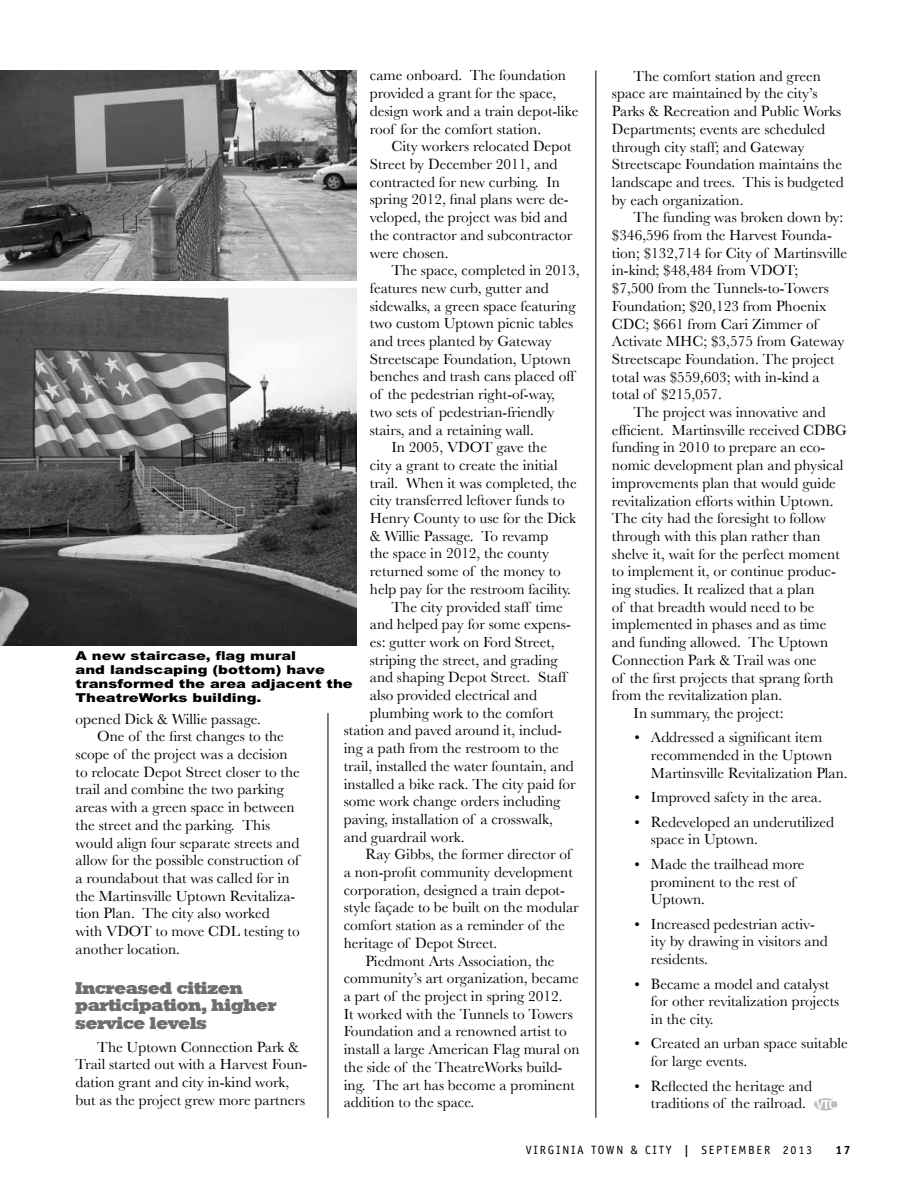
<style>
.page{position:relative;width:918px;height:1188px;background:#fff}
.page>*{position:absolute;margin:0;border:0;box-sizing:border-box;transform-origin:0 0}
.t1{font:16.5px/17.2px "Roland";color:#6d6e71}
.t2{font:15.3px/17.7px "Baskerville";color:#000}
.t3{font:900 12.3px/13.8px "Arial";color:#000;scale:1.2 1}
.t4{font:12px "Officina Sans";letter-spacing:.15em;color:#000}
.t5{font:700 12px "Officina Sans";color:#000}
.s1{font-weight:700}
</style>
<div class="page">
<hr style="left:596px;top:70px;width:1px;height:1048px;background:#000">
<hr style="left:328px;top:70px;width:1px;height:1048px;background:#000">
<div style="left:238px;top:32px;width:127px;height:681px;background:#fff"></div>
<img style="left:0;top:289px;width:356px;height:357px">
<img style="left:0;top:70px;width:356px;height:211px">
<div style="left:814px;top:1098px;width:23px;height:12px;background:#bcbec0;border-radius:50%"></div>
<svg style="left:816px;top:1100px;width:19px;height:9px"></svg>
<p class="t2" style="left:370px;top:67px;width:210px">came onboard. The foundation provided a grant for the space, design work and a train depot-like roof for the comfort station.</p>
<p class="t2" style="left:370px;top:137px;width:204px;text-indent:22px">City workers relocated Depot<br>Street by December 2011, and contracted for new curbing. In spring 2012, final plans were de&shy;veloped, the project was bid and the contractor and subcontractor were chosen.</p>
<p class="t2" style="left:391px;top:261px;width:190px">The space, completed in 2013,</p>
<p class="t2" style="left:370px;top:279px;width:180px">features new curb, gutter and</p>
<p class="t2" style="left:370px;top:297px;width:207px">sidewalks, a green space featuring</p>
<p class="t2" style="left:370px;top:314px;width:205px">two custom Uptown picnic tables</p>
<p class="t2" style="left:370px;top:332px;width:183px">and trees planted by Gateway</p>
<p class="t2" style="left:370px;top:350px;width:202px">Streetscape Foundation, Uptown</p>
<p class="t2" style="left:370px;top:367px;width:206px">benches and trash cans placed off</p>
<p class="t2" style="left:370px;top:385px;width:187px">of the pedestrian right-of-way,</p>
<p class="t2" style="left:370px;top:403px;width:186px">two sets of pedestrian-friendly</p>
<p class="t2" style="left:370px;top:421px;width:166px">stairs, and a retaining wall.</p>
<p class="t2" style="left:391px;top:438px;width:157px">In 2005, VDOT gave the</p>
<p class="t2" style="left:370px;top:456px;width:189px">city a grant to create the initial</p>
<p class="t2" style="left:370px;top:474px;width:208px">trail. When it was completed, the</p>
<p class="t2" style="left:370px;top:491px;width:196px">city transferred leftover funds to</p>
<p class="t2" style="left:370px;top:509px;width:208px">Henry County to use for the Dick</p>
<p class="t2" style="left:370px;top:527px;width:180px">&amp; Willie Passage. To revamp</p>
<p class="t2" style="left:370px;top:544px;width:181px">the space in 2012, the county</p>
<p class="t2" style="left:370px;top:562px;width:192px">returned some of the money to</p>
<p class="t2" style="left:370px;top:580px;width:203px">help pay for the restroom facility.</p>
<p class="t2" style="left:391px;top:598px;width:173px">The city provided staff time</p>
<p class="t2" style="left:370px;top:615px;width:202px">and helped pay for some expens-</p>
<p class="t2" style="left:370px;top:633px;width:186px">es: gutter work on Ford Street,</p>
<p class="t2" style="left:370px;top:651px;width:189px">striping the street, and grading</p>
<p class="t2" style="left:370px;top:668px;width:198px">and shaping Depot Street. Staff</p>
<p class="t2" style="left:370px;top:686px;width:169px">also provided electrical and</p>
<p class="t2" style="left:370px;top:704px;width:185px">plumbing work to the comfort</p>
<p class="t2" style="left:344px;top:722px;width:220px">station and paved around it, includ-</p>
<p class="t2" style="left:344px;top:739px;width:217px">ing a path from the restroom to the</p>
<p class="t2" style="left:344px;top:757px;width:232px">trail, installed the water fountain, and</p>
<p class="t2" style="left:344px;top:775px;width:233px">installed a bike rack. The city paid for</p>
<p class="t2" style="left:344px;top:792px;width:218px">some work change orders including</p>
<p class="t2" style="left:344px;top:810px;width:211px">paving, installation of a crosswalk,</p>
<p class="t2" style="left:344px;top:828px;width:122px">and guardrail work.</p>
<p class="t2" style="left:365px;top:845px;width:207px">Ray Gibbs, the former director of</p>
<p class="t2" style="left:344px;top:863px;width:231px">a non-profit community development</p>
<p class="t2" style="left:344px;top:881px;width:223px">corporation, designed a train depot-</p>
<p class="t2" style="left:344px;top:899px;width:237px">style façade to be built on the modular</p>
<p class="t2" style="left:344px;top:916px;width:223px">comfort station as a reminder of the</p>
<p class="t2" style="left:344px;top:934px;width:155px">heritage of Depot Street.</p>
<p class="t2" style="left:365px;top:952px;width:191px">Piedmont Arts Association, the</p>
<p class="t2" style="left:344px;top:969px;width:237px">community’s art organization, became</p>
<p class="t2" style="left:344px;top:987px;width:220px">a part of the project in spring 2012.</p>
<p class="t2" style="left:344px;top:1005px;width:231px">It worked with the Tunnels to Towers</p>
<p class="t2" style="left:344px;top:1022px;width:224px">Foundation and a renowned artist to</p>
<p class="t2" style="left:344px;top:1040px;width:237px">install a large American Flag mural on</p>
<p class="t2" style="left:344px;top:1058px;width:220px">the side of the TheatreWorks build-</p>
<p class="t2" style="left:344px;top:1076px;width:233px">ing. The art has become a prominent</p>
<p class="t2" style="left:344px;top:1093px;width:132px">addition to the space.</p>
<p class="t3" style="left:76px;top:649px;width:232px">A new staircase, flag mural<br>and landscaping (bottom) have transformed the area adjacent the<br>TheatreWorks building.</p>
<p class="t2" style="left:76px;top:710px;width:187px">opened Dick &amp; Willie passage.</p>
<p class="t2" style="left:97px;top:727px;width:188px">One of the first changes to the</p>
<p class="t2" style="left:76px;top:745px;width:214px">scope of the project was a decision</p>
<p class="t2" style="left:76px;top:763px;width:226px">to relocate Depot Street closer to the</p>
<p class="t2" style="left:76px;top:780px;width:210px">trail and combine the two parking</p>
<p class="t2" style="left:76px;top:798px;width:221px">areas with a green space in between</p>
<p class="t2" style="left:76px;top:816px;width:196px">the street and the parking. This</p>
<p class="t2" style="left:76px;top:834px;width:225px">would align four separate streets and</p>
<p class="t2" style="left:76px;top:851px;width:225px">allow for the possible construction of</p>
<p class="t2" style="left:76px;top:869px;width:215px">a roundabout that was called for in</p>
<p class="t2" style="left:76px;top:887px;width:221px">the Martinsville Uptown Revitaliza-</p>
<p class="t2" style="left:76px;top:904px;width:196px">tion Plan. The city also worked</p>
<p class="t2" style="left:76px;top:922px;width:226px">with VDOT to move CDL testing to</p>
<p class="t2" style="left:76px;top:940px;width:106px">another location.</p>
<p class="t1" style="left:76px;top:980px;width:202px">Increased citizen participation, higher service levels</p>
<p class="t2" style="left:76px;top:1038px;width:233px;text-indent:22px">The Uptown Connection Park &amp; Trail started out with a Harvest Foun&shy;dation grant and city in-kind work, but as the project grew more partners</p>
<p class="t2" style="left:612px;top:67px;width:233px;text-indent:22px">The comfort station and green space are maintained by the city’s Parks &amp; Recreation and Public Works Departments; events are scheduled through city staff; and Gateway Streetscape Foundation maintains the landscape and trees. This is budgeted by each organization.</p>
<p class="t2" style="left:612px;top:208px;width:237px;text-indent:22px">The funding was broken down by: $346,596 from the Harvest Founda&shy;tion; $132,714 for City of Martinsville in-kind; $48,484 from VDOT;<br>$7,500 from the Tunnels-to-Towers<br>Foundation; $20,123 from Phoenix<br>CDC; $661 from Cari Zimmer of<br>Activate MHC; $3,575 from Gateway<br>Streetscape Foundation. The project total was $559,603; with in-kind a total of $215,057.</p>
<p class="t2" style="left:634px;top:403px;width:194px">The project was innovative and</p>
<p class="t2" style="left:612px;top:421px;width:237px">efficient. Martinsville received CDBG</p>
<p class="t2" style="left:612px;top:438px;width:215px">funding in 2010 to prepare an eco-</p>
<p class="t2" style="left:612px;top:456px;width:233px">nomic development plan and physical</p>
<p class="t2" style="left:612px;top:474px;width:226px">improvements plan that would guide</p>
<p class="t2" style="left:612px;top:492px;width:223px">revitalization efforts within Uptown.</p>
<p class="t2" style="left:612px;top:509px;width:216px">The city had the foresight to follow</p>
<p class="t2" style="left:612px;top:527px;width:210px">through with this plan rather than</p>
<p class="t2" style="left:612px;top:545px;width:229px">shelve it, wait for the perfect moment</p>
<p class="t2" style="left:612px;top:562px;width:225px">to implement it, or continue produc-</p>
<p class="t2" style="left:612px;top:580px;width:204px">ing studies. It realized that a plan</p>
<p class="t2" style="left:612px;top:598px;width:204px">of that breadth would need to be</p>
<p class="t2" style="left:612px;top:616px;width:216px">implemented in phases and as time</p>
<p class="t2" style="left:612px;top:633px;width:218px">and funding allowed. The Uptown</p>
<p class="t2" style="left:612px;top:651px;width:206px">Connection Park &amp; Trail was one</p>
<p class="t2" style="left:612px;top:669px;width:223px">of the first projects that sprang forth</p>
<p class="t2" style="left:612px;top:686px;width:172px">from the revitalization plan.</p>
<p class="t2" style="left:634px;top:704px;width:151px">In summary, the project:</p>
<p class="t2" style="left:651px;top:728px;width:198px;text-indent:-16px">• Addressed a significant item recommended in the Uptown<br>Martinsville Revitalization Plan.</p>
<p class="t2" style="left:635px;top:788px;width:189px">• Improved safety in the area.</p>
<p class="t2" style="left:651px;top:813px;width:185px;text-indent:-16px">• Redeveloped an underutilized space in Uptown.</p>
<p class="t2" style="left:651px;top:855px;width:155px;text-indent:-16px">• Made the trailhead more prominent to the rest of<br>Uptown.</p>
<p class="t2" style="left:651px;top:915px;width:178px;text-indent:-16px">• Increased pedestrian activ&shy;ity by drawing in visitors and residents.</p>
<p class="t2" style="left:651px;top:975px;width:190px;text-indent:-16px">• Became a model and catalyst for other revitalization projects in the city.</p>
<p class="t2" style="left:651px;top:1034px;width:198px;text-indent:-16px">• Created an urban space suitable for large events.</p>
<p class="t2" style="left:651px;top:1077px;width:163px;text-indent:-16px">• Reflected the heritage and traditions of the railroad.</p>
<p class="t4" style="left:526px;top:1143px;width:288px">VIR GINIA TOWN &amp; CITY <span class="s1">|</span> SE PTEM BE R 2013</p>
<p class="t5" style="left:835px;top:1142px;width:17px">17</p>
</div>
